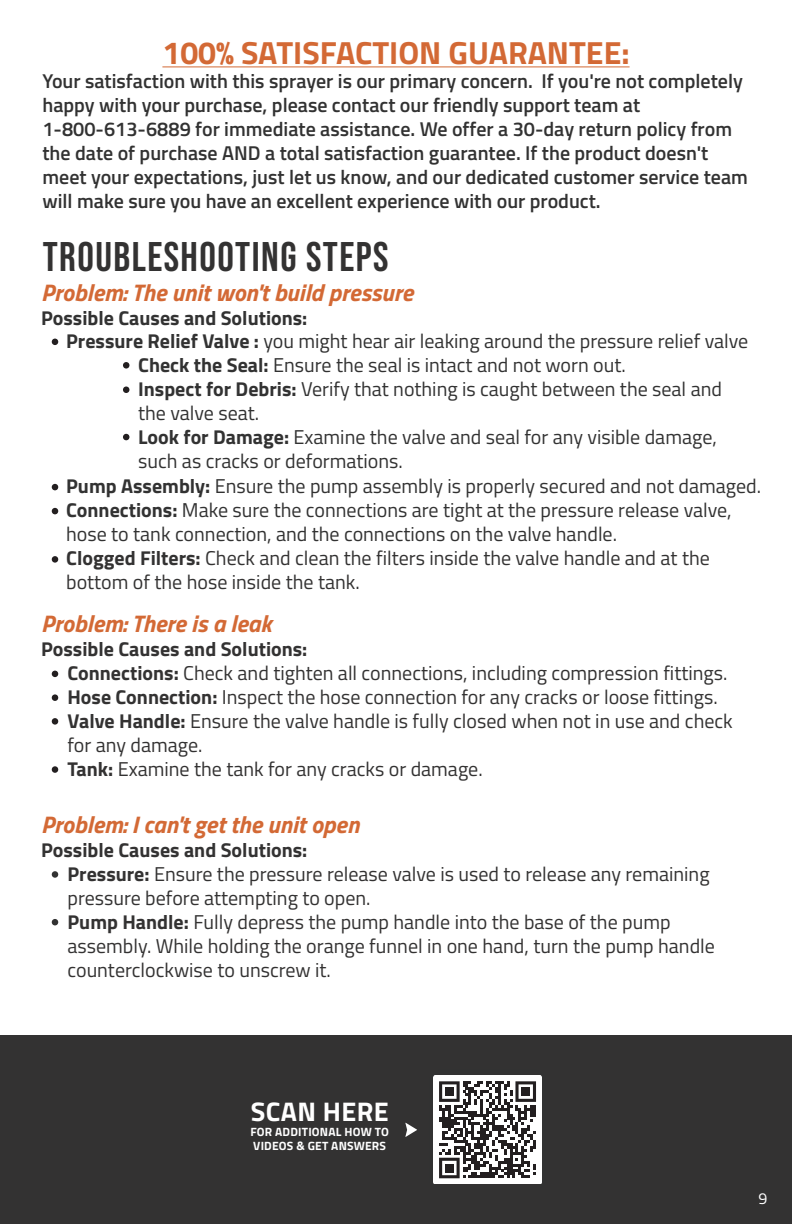
<style>
.page{position:relative;width:792px;height:1224px;background:#fff}
.page>*{position:absolute;margin:0;border:0;box-sizing:border-box;transform-origin:0 0}
.t1{font:700 41.4px "Bebas Neue Pro";letter-spacing:.035em;color:#333232}
.t2{font:700 32px "Titillium Web";color:#d36935}
.t3{font:700 27px "Titillium Web";letter-spacing:.015em;color:#fff}
.t4{font:italic 700 24px "Titillium Web";color:#d36935}
.t5{font:20px/24px "Titillium Web";color:#323232}
.t6{font:20px/24px "Titillium Web";color:#333232}
.t7{font:600 20px/24px "Titillium Web";color:#323232}
.t8{font:700 20px "Titillium Web";color:#323232}
.t9{font:16px "Titillium Web";color:#fff}
.t10{font:700 12px/14.4px "Titillium Web";letter-spacing:.015em;color:#fff}
.s1{font-weight:700}
.s2{font-weight:700;color:#333232}
.s3{color:#333232}
</style>
<div class="page">
<div style="left:0;top:1036px;width:792px;height:188px;background:#333232"></div>
<hr style="left:162px;top:66px;width:468px;height:1px;background:#d36935">
<svg style="left:52px;top:694px;width:6px;height:7px"></svg>
<svg style="left:52px;top:671px;width:6px;height:6px"></svg>
<svg style="left:52px;top:718px;width:6px;height:7px"></svg>
<svg style="left:52px;top:766px;width:6px;height:7px"></svg>
<svg style="left:52px;top:871px;width:6px;height:7px"></svg>
<svg style="left:52px;top:919px;width:6px;height:6px"></svg>
<svg style="left:52px;top:339px;width:6px;height:6px"></svg>
<svg style="left:52px;top:484px;width:6px;height:6px"></svg>
<svg style="left:52px;top:508px;width:6px;height:6px"></svg>
<svg style="left:52px;top:556px;width:6px;height:7px"></svg>
<svg style="left:123px;top:362px;width:6px;height:7px"></svg>
<svg style="left:123px;top:387px;width:6px;height:6px"></svg>
<svg style="left:123px;top:434px;width:6px;height:6px"></svg>
<div style="left:433px;top:1075px;width:109px;height:109px;background:#fff"></div>
<svg style="left:439px;top:1081px;width:97px;height:97px"></svg>
<div style="left:445px;top:1087px;width:9px;height:9px;background:#231f20"></div>
<div style="left:521px;top:1087px;width:9px;height:9px;background:#231f20"></div>
<div style="left:445px;top:1164px;width:9px;height:8px;background:#231f20"></div>
<div style="left:429px;top:1070px;width:117px;height:120px;border:3px solid #323232;border-radius:9px"></div>
<svg style="left:405px;top:1123px;width:12px;height:14px"></svg>
<h2 class="t2" style="left:162px;top:28px;width:469px">100% SATISFACTION GUARANTEE:</h2>
<p class="t7" style="left:42px;top:68px;width:707px">Your satisfaction with this sprayer is our primary concern. If you're not completely happy with your purchase, please contact our friendly support team at 1-800-613-6889 for immediate assistance. We offer a 30-day return policy from the date of purchase AND a total satisfaction guarantee. If the product doesn't meet your expectations, just let us know, and our dedicated customer service team will make sure you have an excellent experience with our product.</p>
<h1 class="t1" style="left:43px;top:233px;width:347px">TROUBLESHOOTING STEPS</h1>
<p class="t4" style="left:41px;top:274px;width:374px">Problem: The unit won't build pressure</p>
<p class="t8" style="left:41px;top:303px;width:268px">Possible Causes and Solutions:</p>
<p class="t5" style="left:138px;top:328px;width:612px;text-indent:-72px"><span class="s1">Pressure Relief Valve :</span> you might hear air leaking around the pressure relief valve <span class="s1">Check the Seal:</span> Ensure the seal is intact and not worn out.<br><span class="s1">Inspect for Debris:</span> Verify that nothing is caught between the seal and the valve seat.<br><span class="s1">Look for Damage:</span> Examine the valve and seal for any visible damage, such as cracks or deformations.</p>
<p class="t5" style="left:66px;top:473px;width:696px"><span class="s1">Pump Assembly:</span> Ensure the pump assembly is properly secured and not damaged.<br><span class="s1">Connections:</span> Make sure the connections are tight at the pressure release valve, hose to tank connection, and the connections on the valve handle.<br><span class="s2">Clogged Filters:</span> <span class="s3">Check and clean the filters inside the valve handle and at the bottom of the hose inside the tank.</span></p>
<p class="t4" style="left:41px;top:604px;width:232px">Problem: There is a leak</p>
<p class="t6" style="left:68px;top:636px;width:667px;text-indent:-26px"><span class="s1">Possible Causes and Solutions:<br>Connections:</span> Check and tighten all connections, including compression fittings.<br><span class="s1">Hose Connection:</span> Inspect the hose connection for any cracks or loose fittings.<br><span class="s1">Valve Handle:</span> Ensure the valve handle is fully closed when not in use and check for any damage.<br><span class="s1">Tank:</span> Examine the tank for any cracks or damage.</p>
<p class="t4" style="left:41px;top:806px;width:320px">Problem: I can't get the unit open</p>
<p class="t6" style="left:68px;top:837px;width:649px;text-indent:-26px"><span class="s1">Possible Causes and Solutions:<br>Pressure:</span> Ensure the pressure release valve is used to release any remaining pressure before attempting to open.<br><span class="s1">Pump Handle:</span> Fully depress the pump handle into the base of the pump assembly. While holding the orange funnel in one hand, turn the pump handle counterclockwise to unscrew it.</p>
<h3 class="t3" style="left:251px;top:1091px;width:140px">SCAN HERE</h3>
<p class="t10" style="left:250px;top:1124px;width:140px">FOR ADDITIONAL HOW TO<br>VIDEOS &amp; GET ANSWERS</p>
<p class="t9" style="left:758px;top:1186px;width:10px">9</p>
</div>
